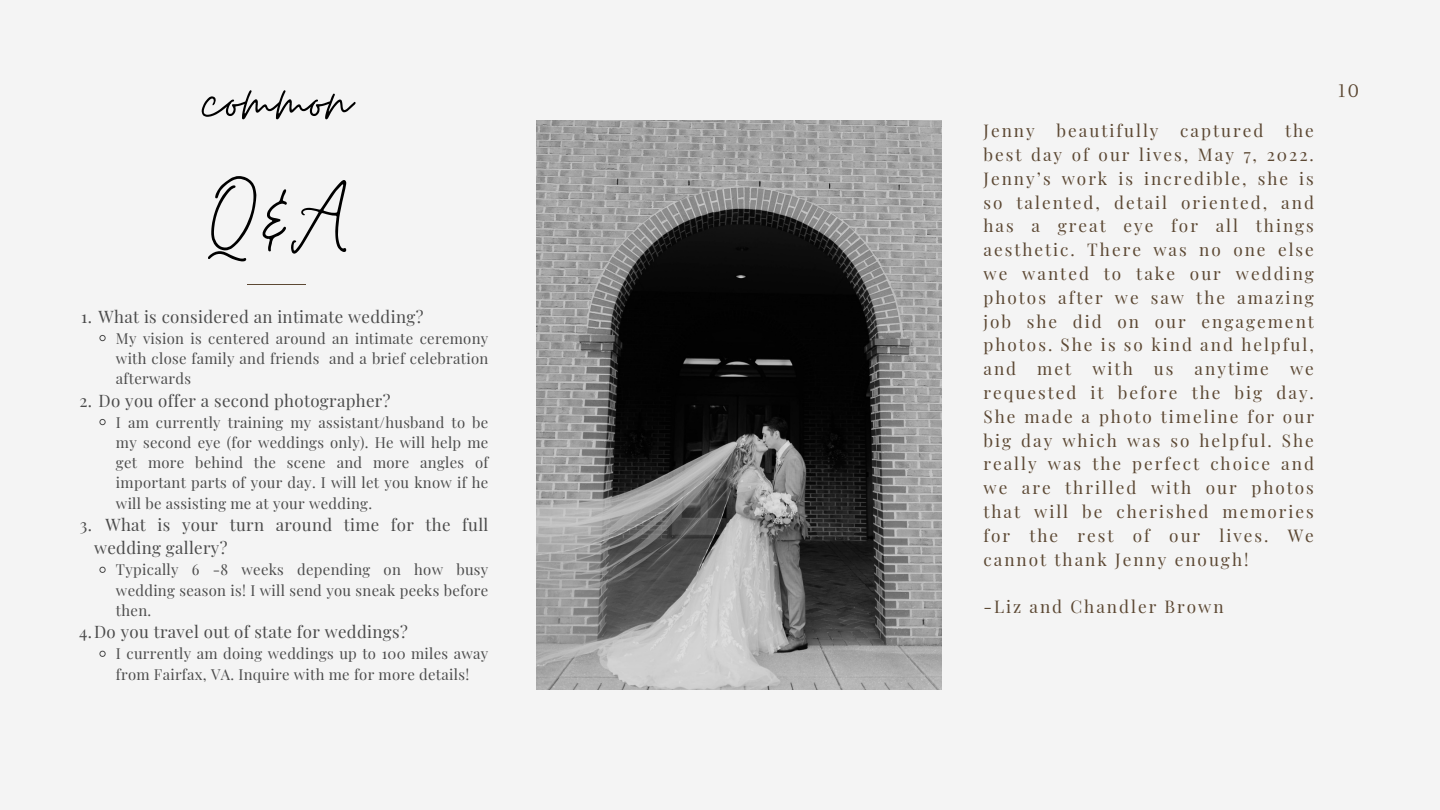
<style>
.page{position:relative;width:1440px;height:810px;background:#f4f4f4}
.page>*{position:absolute;margin:0;border:0;box-sizing:border-box;transform-origin:0 0}
.t1{font:105.8px "Moon Time";color:#000}
.t2{font:81.8px "Moon Time";color:#000}
.t3{font:18px "Lustria";color:#5c4833}
.t4{font:17.2px/23.8px "Playfair Display";letter-spacing:.115em;color:#5c4833;text-align:justify}
.t5{font:16.9px/23.2px "Playfair Display";letter-spacing:.02em;color:#4b4b4b}
.t6{font:14.9px/20.2px "Playfair Display";letter-spacing:.02em;color:#4b4b4b;text-align:justify}
</style>
<div class="page">
<img style="left:537px;top:121px;width:405px;height:569px">
<hr style="left:248px;top:284px;width:58px;height:1px;background:#5c4833">
<svg style="left:99px;top:335px;width:7px;height:7px"></svg>
<svg style="left:99px;top:419px;width:7px;height:7px"></svg>
<svg style="left:99px;top:566px;width:7px;height:7px"></svg>
<svg style="left:99px;top:650px;width:7px;height:7px"></svg>
<p class="t2" style="left:203px;top:51px;width:150px">common</p>
<p class="t1" style="left:208px;top:154px;width:140px">Q&amp;A</p>
<p class="t5" style="left:81px;top:304px;width:344px">1. What is considered an intimate wedding?</p>
<p class="t6" style="left:116px;top:327px;width:374px">My vision is centered around an intimate ceremony with close family and friends and a brief celebration afterwards</p>
<p class="t5" style="left:79px;top:388px;width:313px">2. Do you offer a second photographer?</p>
<p class="t6" style="left:116px;top:411px;width:374px">I am currently training my assistant/husband to be my second eye (for weddings only). He will help me get more behind the scene and more angles of important parts of your day. I will let you know if he will be assisting me at your wedding.</p>
<p class="t5" style="left:94px;top:513px;width:396px;text-indent:11px">What is your turn around time for the full wedding gallery?</p>
<p class="t5" style="left:80px;top:513px;width:14px">3.</p>
<p class="t6" style="left:116px;top:559px;width:374px">Typically 6 -8 weeks depending on how busy wedding season is! I will send you sneak peeks before then.</p>
<p class="t5" style="left:79px;top:620px;width:330px">4.Do you travel out of state for weddings?</p>
<p class="t6" style="left:116px;top:643px;width:374px">I currently am doing weddings up to 100 miles away from Fairfax, VA. Inquire with me for more details!</p>
<p class="t4" style="left:983px;top:118px;width:53px">Jenny</p>
<p class="t4" style="left:1057px;top:118px;width:103px">beautifully</p>
<p class="t4" style="left:1180px;top:118px;width:85px">captured</p>
<p class="t4" style="left:983px;top:118px;width:332px;text-indent:302px">the best day of our lives, May 7, 2022.<br>Jenny’s work is incredible, she is so talented, detail oriented, and has a great eye for all things aesthetic. There was no one else we wanted to take our wedding photos after we saw the amazing job she did on our engagement photos. She is so kind and helpful, and met with us anytime we requested it before the big day.<br>She made a photo timeline for our big day which was so helpful. She really was the perfect choice and we are thrilled with our photos that will be cherished memories for the rest of our lives. We cannot thank Jenny enough!</p>
<p class="t4" style="left:983px;top:594px;width:242px">-Liz and Chandler Brown</p>
<p class="t3" style="left:1338px;top:80px;width:22px">10</p>
</div>
